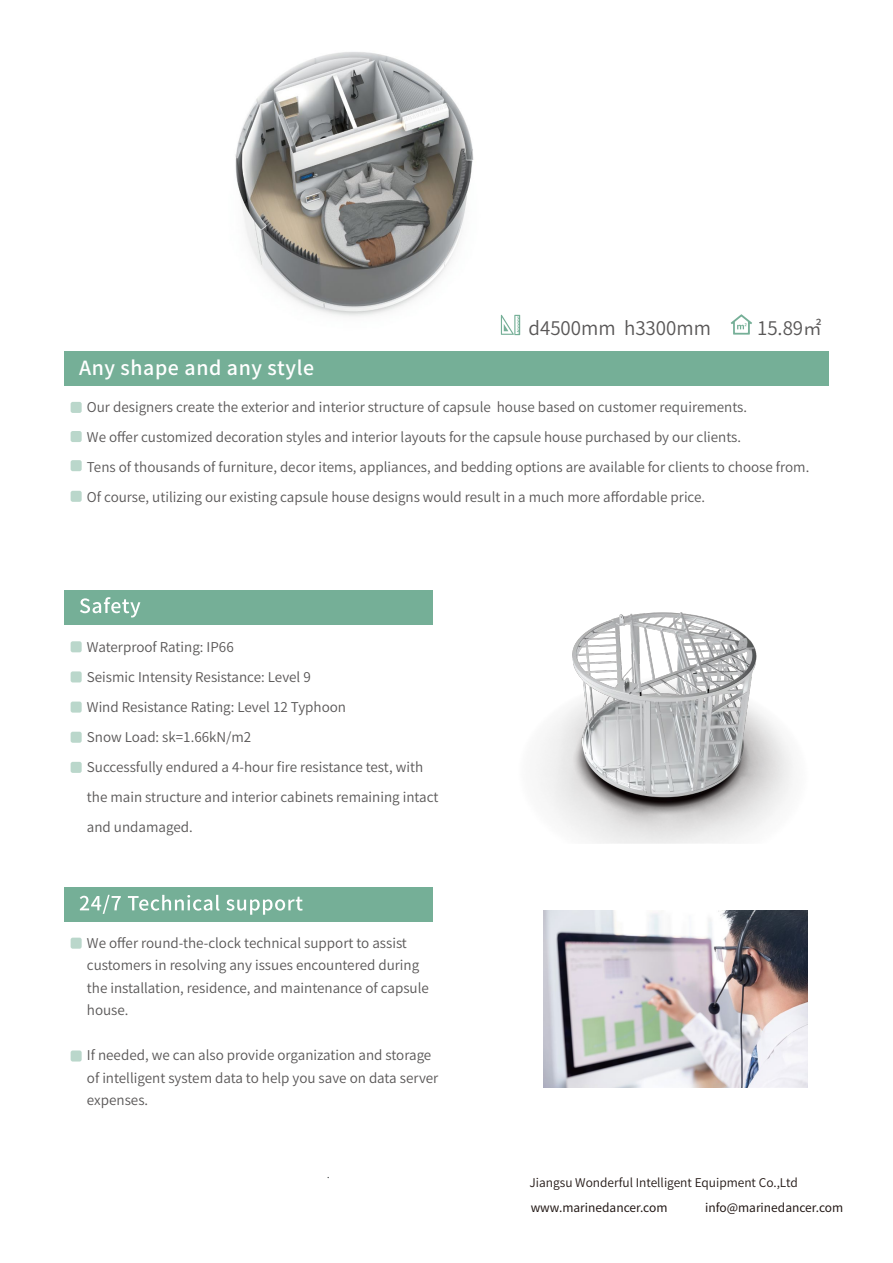
<style>
.page{position:relative;width:893px;height:1263px;background:#fff}
.page>*{position:absolute;margin:0;border:0;box-sizing:border-box;transform-origin:0 0}
.t1{font:500 19.5px "Source Han Sans CN";letter-spacing:.03em;color:#fff}
.t2{font:18.75px "Source Han Sans CN";color:#595757}
.t3{font:13.5px/22.5px "Source Han Sans CN";color:#595757}
.t4{font:12px "Source Han Sans CN";color:#221815}
.t5{font:12px "Source Han Sans CN";color:#221815}
</style>
<div class="page">
<img style="left:402px;top:612px;width:391px;height:231px">
<img style="left:235px;top:52px;width:286px;height:284px">
<div style="left:64px;top:351px;width:764px;height:34px;background:#75af97"></div>
<div style="left:71px;top:402px;width:11px;height:11px;background:#bad7cb;border-radius:2px"></div>
<div style="left:71px;top:460px;width:11px;height:11px;background:#bad7cb;border-radius:2px"></div>
<div style="left:64px;top:590px;width:369px;height:34px;background:#75af97"></div>
<svg style="left:80px;top:597px;width:60px;height:20px"></svg>
<div style="left:71px;top:641px;width:11px;height:11px;background:#bad7cb;border-radius:2px"></div>
<div style="left:71px;top:671px;width:11px;height:11px;background:#bad7cb;border-radius:2px"></div>
<div style="left:71px;top:701px;width:11px;height:12px;background:#bad7cb;border-radius:2px"></div>
<div style="left:71px;top:732px;width:11px;height:11px;background:#bad7cb;border-radius:2px"></div>
<div style="left:71px;top:762px;width:11px;height:11px;background:#bad7cb;border-radius:2px"></div>
<div style="left:71px;top:431px;width:11px;height:11px;background:#bad7cb;border-radius:2px"></div>
<div style="left:71px;top:491px;width:11px;height:11px;background:#bad7cb;border-radius:2px"></div>
<div style="left:64px;top:888px;width:369px;height:34px;background:#75af97"></div>
<svg style="left:80px;top:895px;width:41px;height:19px"></svg>
<svg style="left:128px;top:895px;width:92px;height:16px"></svg>
<svg style="left:226px;top:897px;width:77px;height:18px"></svg>
<div style="left:71px;top:938px;width:11px;height:11px;background:#bad7cb;border-radius:2px"></div>
<div style="left:71px;top:1050px;width:11px;height:11px;background:#bad7cb;border-radius:2px"></div>
<img style="left:543px;top:911px;width:264px;height:176px">
<svg style="left:731px;top:314px;width:21px;height:21px"></svg>
<svg style="left:501px;top:315px;width:19px;height:20px"></svg>
<h2 class="t2" style="left:528px;top:318px;width:184px">d4500mm h3300mm</h2>
<h2 class="t2" style="left:757px;top:318px;width:67px">15.89㎡</h2>
<h1 class="t1" style="left:79px;top:357px;width:237px">Any shape and any style</h1>
<p class="t3" style="left:87px;top:396px;width:662px">Our designers create the exterior and interior structure of capsule house based on customer requirements.</p>
<p class="t3" style="left:87px;top:426px;width:656px">We offer customized decoration styles and interior layouts for the capsule house purchased by our clients.</p>
<p class="t3" style="left:87px;top:456px;width:724px">Tens of thousands of furniture, decor items, appliances, and bedding options are available for clients to choose from.</p>
<p class="t3" style="left:87px;top:486px;width:620px">Of course, utilizing our existing capsule house designs would result in a much more affordable price.</p>
<p class="t3" style="left:87px;top:636px;width:148px">Waterproof Rating: IP66</p>
<p class="t3" style="left:87px;top:666px;width:225px">Seismic Intensity Resistance: Level 9</p>
<p class="t3" style="left:87px;top:696px;width:261px">Wind Resistance Rating: Level 12 Typhoon</p>
<p class="t3" style="left:87px;top:726px;width:166px">Snow Load: sk=1.66kN/m2</p>
<p class="t3" style="left:87px;top:756px;width:338px">Successfully endured a 4-hour fire resistance test, with</p>
<p class="t3" style="left:87px;top:786px;width:353px">the main structure and interior cabinets remaining intact</p>
<p class="t3" style="left:87px;top:816px;width:107px">and undamaged.</p>
<p class="t3" style="left:87px;top:932px;width:343px">We offer round-the-clock technical support to assist customers in resolving any issues encountered during the installation, residence, and maintenance of capsule house.</p>
<p class="t3" style="left:87px;top:1044px;width:353px">If needed, we can also provide organization and storage of intelligent system data to help you save on data server expenses.</p>
<p class="t4" style="left:529px;top:1176px;width:270px">Jiangsu Wonderful Intelligent Equipment Co.,Ltd</p>
<p class="t5" style="left:531px;top:1201px;width:138px">www.marinedancer.com</p>
<p class="t5" style="left:705px;top:1201px;width:140px">info@marinedancer.com</p>
</div>
